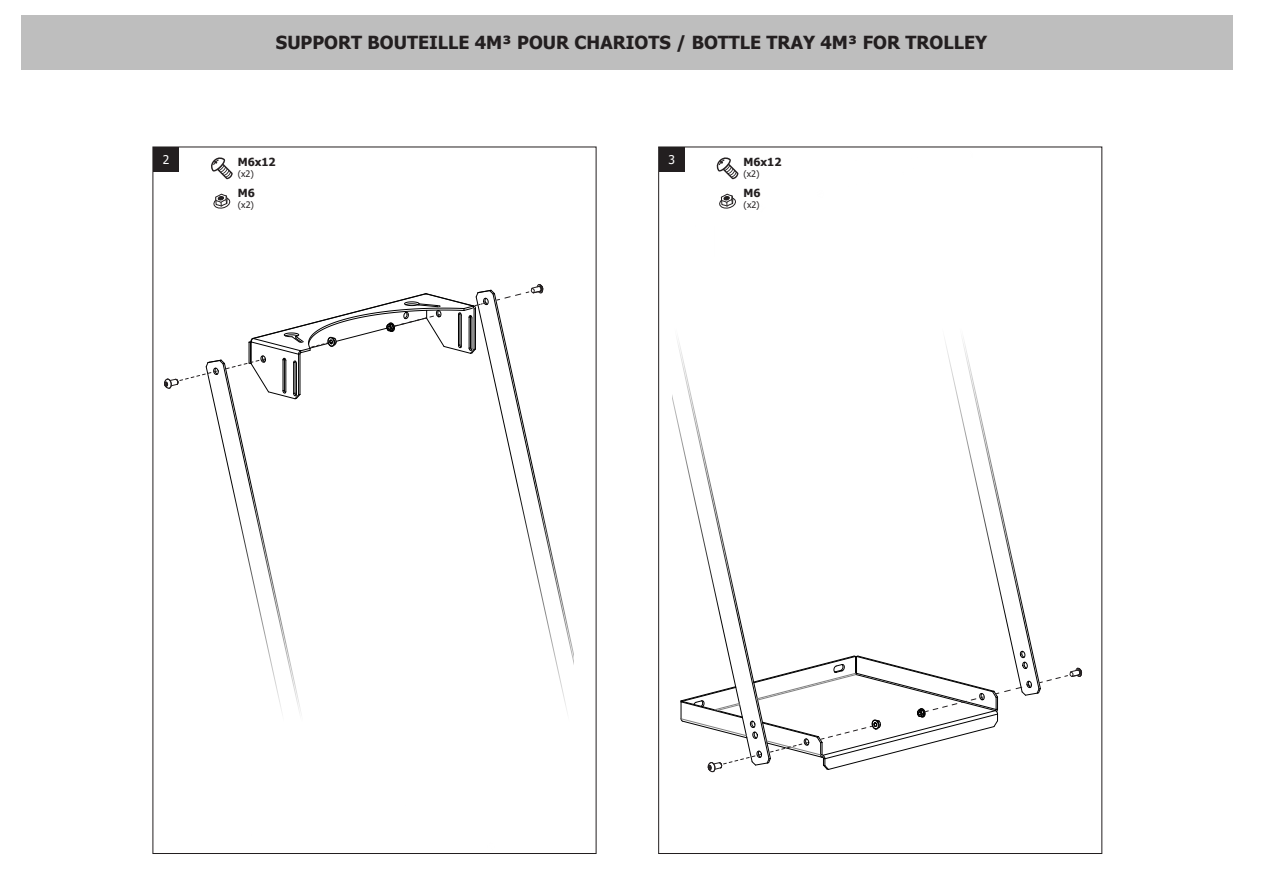
<style>
.page{position:relative;width:1263px;height:893px;background:#fff}
.page>*{position:absolute;margin:0;border:0;box-sizing:border-box;transform-origin:0 0}
.t1{font:700 18px "Tahoma";color:#231f20}
.t2{font:12px "Tahoma";color:#fff}
.t3{font:700 11.1px "Tahoma";color:#231f20}
.t4{font:8.85px "Tahoma";color:#231f20}
</style>
<div class="page">
<div style="left:22px;top:15px;width:1211px;height:55px;background:#bebebe"></div>
<svg style="left:213px;top:193px;width:17px;height:16px"></svg>
<svg style="left:211px;top:157px;width:22px;height:23px"></svg>
<div style="left:153px;top:147px;width:26px;height:25px;background:#231f20"></div>
<div style="left:659px;top:147px;width:26px;height:25px;background:#231f20"></div>
<svg style="left:164px;top:284px;width:410px;height:429px"></svg>
<svg style="left:672px;top:157px;width:410px;height:615px"></svg>
<p class="t1" style="left:276px;top:30px;width:713px">SUPPORT BOUTEILLE 4M³ POUR CHARIOTS / BOTTLE TRAY 4M³ FOR TROLLEY</p>
<p class="t2" style="left:163px;top:151px;width:8px">2</p>
<p class="t2" style="left:668px;top:151px;width:8px">3</p>
<p class="t3" style="left:238px;top:154px;width:39px">M6x12</p>
<p class="t4" style="left:238px;top:167px;width:18px">(x2)</p>
<p class="t3" style="left:743px;top:154px;width:39px">M6x12</p>
<p class="t4" style="left:743px;top:167px;width:18px">(x2)</p>
<p class="t3" style="left:238px;top:186px;width:19px">M6</p>
<p class="t4" style="left:238px;top:199px;width:18px">(x2)</p>
<p class="t3" style="left:743px;top:186px;width:19px">M6</p>
<p class="t4" style="left:743px;top:199px;width:18px">(x2)</p>
</div>
